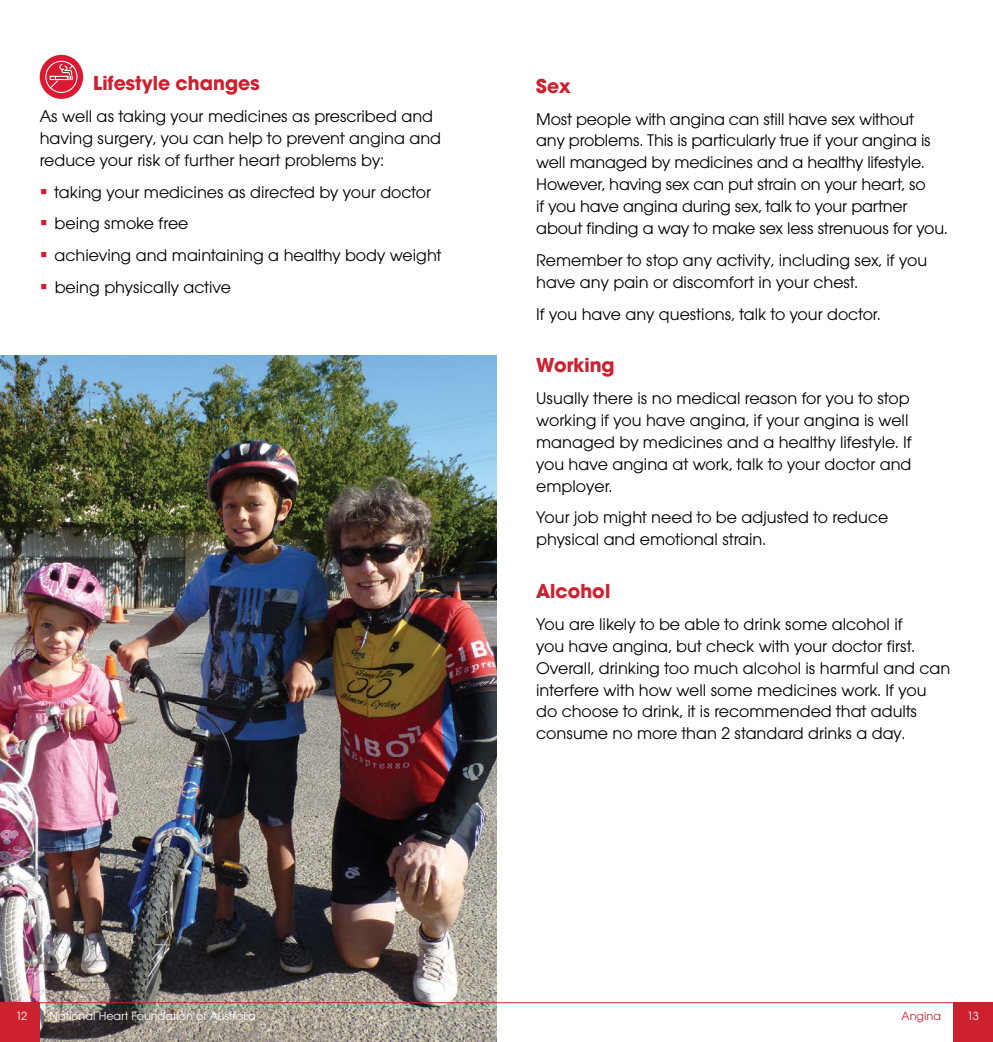
<style>
.page{position:relative;width:993px;height:1042px;background:#fff}
.page>*{position:absolute;margin:0;border:0;box-sizing:border-box;transform-origin:0 0}
.t1{font:700 21px "Avalon";color:#ce202f}
.t2{font:17.5px/21.9px "Avalon";color:#000}
.t3{font:12.25px "Avalon";color:#fff}
.t4{font:12.25px "Avalon";color:#ce202f}
.s1{color:#ce202f}
</style>
<div class="page">
<img style="left:0;top:356px;width:496px;height:686px">
<div style="left:0;top:1002px;width:39px;height:40px;background:#ce202f"></div>
<div style="left:953px;top:1002px;width:39px;height:40px;background:#ce202f"></div>
<hr style="left:0;top:1002px;width:992px;height:1px;background:#ce202f">
<div style="left:40px;top:55px;width:43px;height:44px;background:#da1a32;border-radius:50%"></div>
<svg style="left:45px;top:60px;width:33px;height:33px"></svg>
<p class="t1" style="left:93px;top:70px;width:168px">Lifestyle changes</p>
<p class="t2" style="left:40px;top:105px;width:403px">As well as taking your medicines as prescribed and having surgery, you can help to prevent angina and reduce your risk of further heart problems by:</p>
<p class="t2" style="left:40px;top:181px;width:393px"><span class="s1">▪</span> taking your medicines as directed by your doctor</p>
<p class="t2" style="left:40px;top:213px;width:150px"><span class="s1">▪</span> being smoke free</p>
<p class="t2" style="left:40px;top:244px;width:403px"><span class="s1">▪</span> achieving and maintaining a healthy body weight</p>
<p class="t2" style="left:40px;top:276px;width:193px"><span class="s1">▪</span> being physically active</p>
<p class="t1" style="left:536px;top:73px;width:36px">Sex</p>
<p class="t2" style="left:536px;top:108px;width:412px">Most people with angina can still have sex without<br>any problems. This is particularly true if your angina is well managed by medicines and a healthy lifestyle.<br>However, having sex can put strain on your heart, so<br>if you have angina during sex, talk to your partner about finding a way to make sex less strenuous for you.</p>
<p class="t2" style="left:536px;top:249px;width:392px">Remember to stop any activity, including sex, if you have any pain or discomfort in your chest.</p>
<p class="t2" style="left:536px;top:303px;width:346px">If you have any questions, talk to your doctor.</p>
<p class="t1" style="left:536px;top:352px;width:80px">Working</p>
<p class="t2" style="left:536px;top:387px;width:377px">Usually there is no medical reason for you to stop working if you have angina, if your angina is well managed by medicines and a healthy lifestyle. If you have angina at work, talk to your doctor and employer.</p>
<p class="t2" style="left:536px;top:507px;width:353px">Your job might need to be adjusted to reduce physical and emotional strain.</p>
<p class="t1" style="left:536px;top:578px;width:76px">Alcohol</p>
<p class="t2" style="left:536px;top:613px;width:415px">You are likely to be able to drink some alcohol if<br>you have angina, but check with your doctor first.<br>Overall, drinking too much alcohol is harmful and can interfere with how well some medicines work. If you do choose to drink, it is recommended that adults consume no more than 2 standard drinks a day.</p>
<p class="t3" style="left:16px;top:1009px;width:13px">12</p>
<p class="t4" style="left:901px;top:1009px;width:41px">Angina</p>
<p class="t3" style="left:966px;top:1009px;width:13px">13</p>
<p class="t3" style="left:50px;top:1009px;width:208px">National Heart Foundation of Australia</p>
</div>
